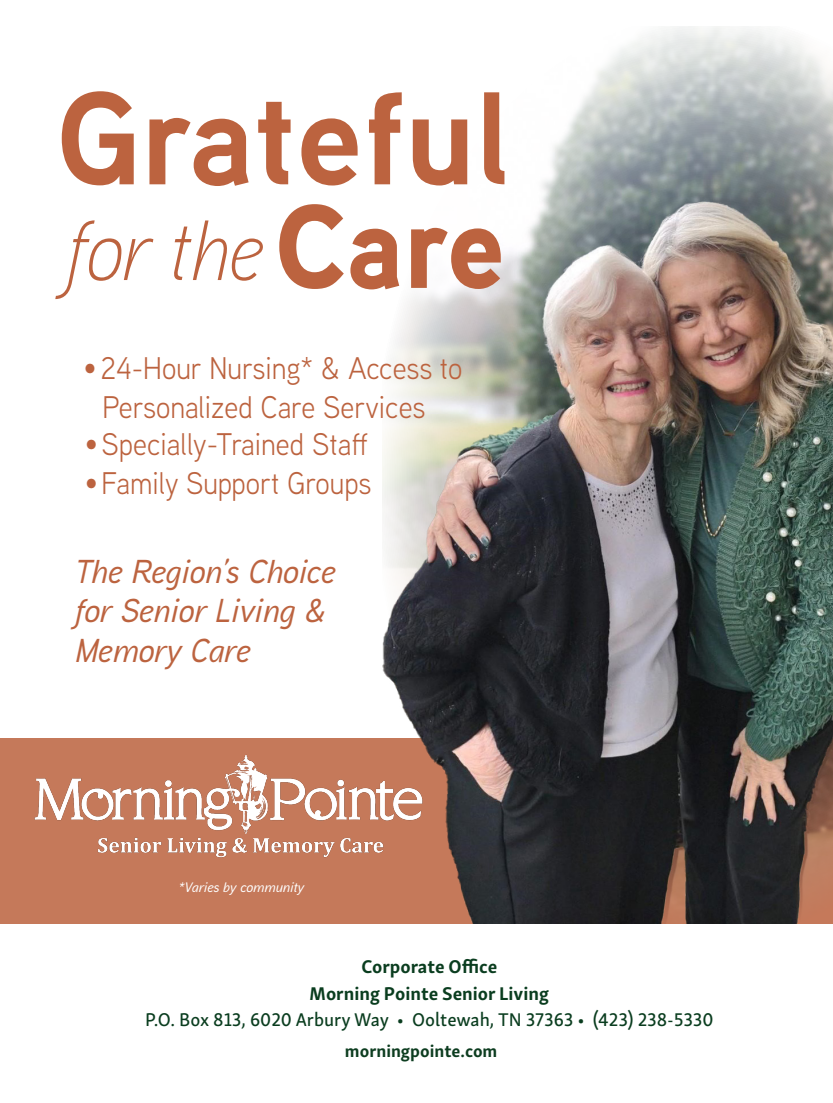
<style>
.page{position:relative;width:833px;height:1103px;background:#fff}
.page>*{position:absolute;margin:0;border:0;box-sizing:border-box;transform-origin:0 0}
.t1{font:700 131.75px "Aaux Next";color:#bc633f}
.t2{font:900 118.38px "Aaux Next";color:#bc633f}
.t3{font:italic 300 85.38px "Aaux Next";color:#bc633f;scale:.94 1}
.t4{font:italic 500 33.12px/39.8px "Aaux Next";color:#bc633f}
.t5{font:31.25px "Aaux Next";color:#bc633f;scale:.92 1}
.t6{font:19px "Skolar Sans Latn Me";color:#0a3d1f}
.t7{font:700 19px "Skolar Sans Latn";color:#0a3d1f}
.t8{font:700 17.75px "Skolar Sans Latn";color:#0d3d20}
.t9{font:italic 500 13.75px "Aaux Next";color:#fff;scale:1.04 1}
</style>
<div class="page">
<div style="left:0;top:738px;width:832px;height:186px;background:#c5795a"></div>
<img style="left:382px;top:163px;width:450px;height:761px">
<img style="left:34px;top:749px;width:393px;height:114px">
<p class="t1" style="left:56px;top:45px;width:454px">Grateful</p>
<p class="t3" style="left:66px;top:194px;width:211px">for the</p>
<p class="t2" style="left:274px;top:162px;width:232px">Care</p>
<p class="t5" style="left:83px;top:347px;width:413px">•24-Hour Nursing* &amp; Access to</p>
<p class="t5" style="left:102px;top:385px;width:353px">Personalized Care Services</p>
<p class="t5" style="left:85px;top:423px;width:309px">•Specially-Trained Staff</p>
<p class="t5" style="left:85px;top:462px;width:313px">•Family Support Groups</p>
<p class="t4" style="left:75px;top:550px;width:262px">The Region’s Choice for Senior Living &amp;<br>Memory Care</p>
<p class="t9" style="left:179px;top:878px;width:122px">*Varies by community</p>
<p class="t7" style="left:361px;top:950px;width:137px">Corporate Office</p>
<p class="t7" style="left:309px;top:977px;width:241px">Morning Pointe Senior Living</p>
<p class="t6" style="left:145px;top:1005px;width:570px">P.O. Box 813, 6020 Arbury Way • Ooltewah, TN 37363 • (423) 238-5330</p>
<p class="t8" style="left:345px;top:1036px;width:154px">morningpointe.com</p>
</div>
